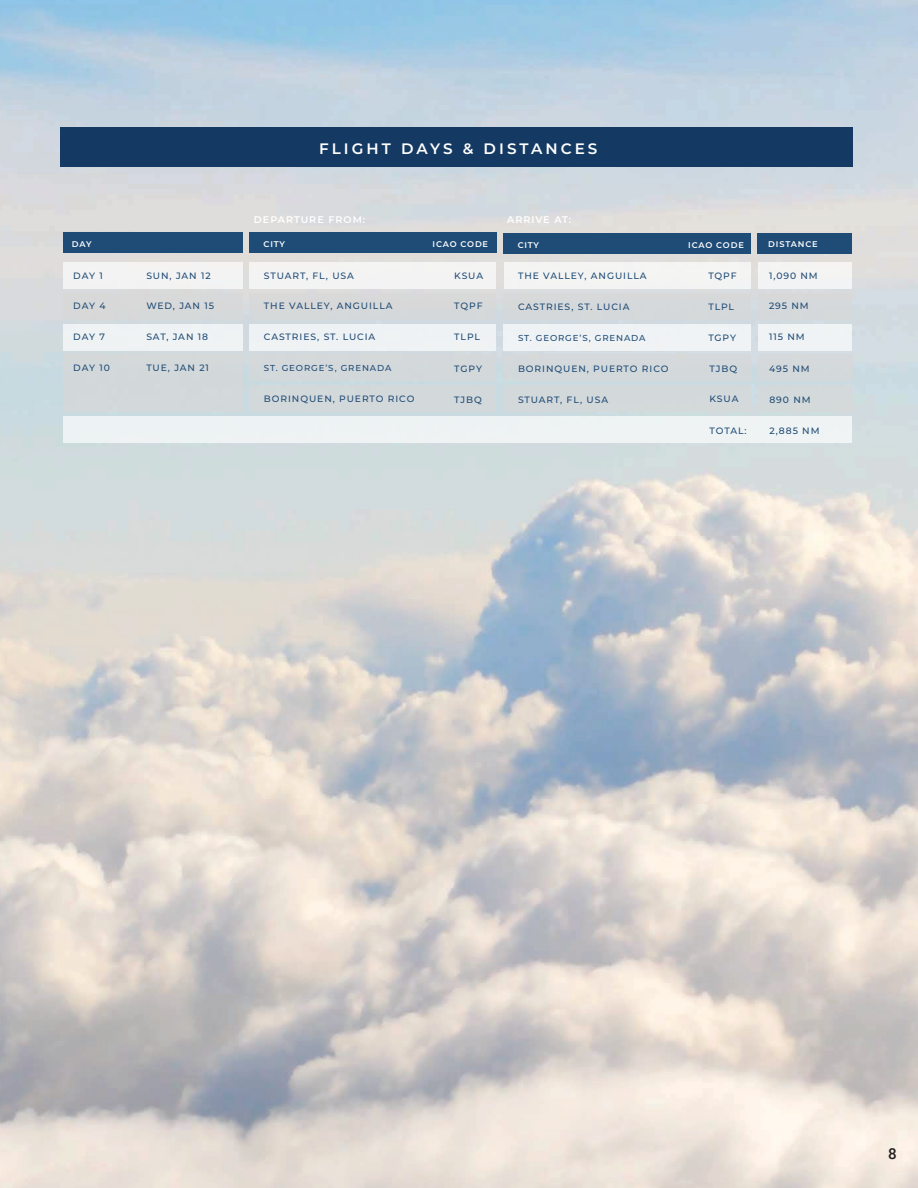
<style>
.page{position:relative;width:918px;height:1188px;background:#fff}
.page>*{position:absolute;margin:0;border:0;box-sizing:border-box;transform-origin:0 0}
.t1{font:600 15.15px "Montserrat";letter-spacing:.2em;color:#fff}
.t2{font:500 15.15px "Roboto";color:#231f20}
.t3{font:600 9.6px "Montserrat";letter-spacing:.1em;color:#fff}
.t4{font:500 9.3px "Montserrat";letter-spacing:.1em;color:#1f4c76}
.t5{font:500 8.7px "Montserrat";letter-spacing:.1em;color:#1f4c76}
.t6{font:600 8.25px "Montserrat";letter-spacing:.1em;color:#fff}
</style>
<div class="page">
<img style="left:0;top:0;width:918px;height:1188px">
<div style="left:60px;top:127px;width:793px;height:40px;background:#143a63"></div>
<div style="left:249px;top:262px;width:247px;height:27px;background:#f4f3f3"></div>
<div style="left:504px;top:262px;width:247px;height:27px;background:#f4f4f3"></div>
<div style="left:249px;top:232px;width:247px;height:21px;background:#1f4c76"></div>
<div style="left:503px;top:233px;width:248px;height:21px;background:#1f4c76"></div>
<div style="left:758px;top:262px;width:94px;height:27px;background:#f4f3f4"></div>
<div style="left:758px;top:233px;width:94px;height:21px;background:#1f4c76"></div>
<div style="left:249px;top:293px;width:247px;height:26px;background:#d8d8d8"></div>
<div style="left:503px;top:293px;width:248px;height:26px;background:#d8d8d8"></div>
<div style="left:758px;top:293px;width:94px;height:26px;background:#d8d8d8"></div>
<div style="left:63px;top:262px;width:180px;height:27px;background:#f4f3f3"></div>
<div style="left:63px;top:355px;width:180px;height:57px;background:#d8d8d8"></div>
<div style="left:63px;top:232px;width:180px;height:21px;background:#1f4c76"></div>
<div style="left:63px;top:293px;width:180px;height:26px;background:#d8d8d8"></div>
<div style="left:249px;top:324px;width:247px;height:26px;background:#eff2f4"></div>
<div style="left:503px;top:324px;width:248px;height:26px;background:#f0f3f5"></div>
<div style="left:758px;top:324px;width:94px;height:26px;background:#f0f3f5"></div>
<div style="left:249px;top:355px;width:247px;height:26px;background:#d8d8d8"></div>
<div style="left:503px;top:355px;width:247px;height:26px;background:#d8d8d8"></div>
<div style="left:758px;top:355px;width:95px;height:26px;background:#d8d8d8"></div>
<div style="left:63px;top:324px;width:180px;height:26px;background:#eff3f4"></div>
<div style="left:63px;top:416px;width:789px;height:27px;background:#eef3f4"></div>
<div style="left:249px;top:386px;width:247px;height:26px;background:#d8d8d8"></div>
<div style="left:503px;top:386px;width:247px;height:26px;background:#d8d8d8"></div>
<div style="left:758px;top:386px;width:95px;height:26px;background:#d8d8d8"></div>
<h1 class="t1" style="left:319px;top:138px;width:280px">FLIGHT DAYS &amp; DISTANCES</h1>
<p class="t6" style="left:72px;top:238px;width:21px">DAY</p>
<p class="t3" style="left:254px;top:212px;width:113px">DEPARTURE FROM:</p>
<p class="t3" style="left:507px;top:213px;width:66px">ARRIVE AT:</p>
<p class="t6" style="left:264px;top:238px;width:23px">CITY</p>
<p class="t6" style="left:433px;top:238px;width:57px">ICAO CODE</p>
<p class="t6" style="left:518px;top:239px;width:23px">CITY</p>
<p class="t6" style="left:688px;top:239px;width:57px">ICAO CODE</p>
<p class="t6" style="left:768px;top:238px;width:51px">DISTANCE</p>
<p class="t4" style="left:146px;top:269px;width:66px">SUN, JAN 12</p>
<p class="t4" style="left:769px;top:270px;width:50px">1,090 NM</p>
<p class="t4" style="left:264px;top:269px;width:92px">STUART, FL, USA</p>
<p class="t4" style="left:73px;top:269px;width:31px">DAY 1</p>
<p class="t4" style="left:73px;top:300px;width:34px">DAY 4</p>
<p class="t4" style="left:73px;top:331px;width:33px">DAY 7</p>
<p class="t4" style="left:146px;top:330px;width:63px">SAT, JAN 18</p>
<p class="t4" style="left:73px;top:361px;width:38px">DAY 10</p>
<p class="t4" style="left:518px;top:269px;width:130px">THE VALLEY, ANGUILLA</p>
<p class="t4" style="left:708px;top:269px;width:30px">TQPF</p>
<p class="t4" style="left:518px;top:300px;width:113px">CASTRIES, ST. LUCIA</p>
<p class="t4" style="left:708px;top:300px;width:27px">TLPL</p>
<p class="t5" style="left:518px;top:331px;width:129px">ST. GEORGE’S, GRENADA</p>
<p class="t4" style="left:708px;top:332px;width:29px">TGPY</p>
<p class="t4" style="left:454px;top:270px;width:30px">KSUA</p>
<p class="t4" style="left:264px;top:300px;width:130px">THE VALLEY, ANGUILLA</p>
<p class="t4" style="left:454px;top:300px;width:30px">TQPF</p>
<p class="t4" style="left:769px;top:300px;width:41px">295 NM</p>
<p class="t4" style="left:146px;top:300px;width:69px">WED, JAN 15</p>
<p class="t4" style="left:264px;top:330px;width:113px">CASTRIES, ST. LUCIA</p>
<p class="t4" style="left:454px;top:330px;width:27px">TLPL</p>
<p class="t4" style="left:769px;top:330px;width:37px">115 NM</p>
<p class="t5" style="left:264px;top:362px;width:129px">ST. GEORGE’S, GRENADA</p>
<p class="t4" style="left:518px;top:362px;width:152px">BORINQUEN, PUERTO RICO</p>
<p class="t4" style="left:146px;top:361px;width:64px">TUE, JAN 21</p>
<p class="t4" style="left:454px;top:362px;width:29px">TGPY</p>
<p class="t4" style="left:710px;top:362px;width:29px">TJBQ</p>
<p class="t4" style="left:769px;top:362px;width:42px">495 NM</p>
<p class="t4" style="left:264px;top:392px;width:152px">BORINQUEN, PUERTO RICO</p>
<p class="t4" style="left:454px;top:393px;width:29px">TJBQ</p>
<p class="t4" style="left:518px;top:393px;width:92px">STUART, FL, USA</p>
<p class="t4" style="left:710px;top:392px;width:30px">KSUA</p>
<p class="t4" style="left:769px;top:393px;width:43px">890 NM</p>
<p class="t4" style="left:710px;top:424px;width:39px">TOTAL:</p>
<p class="t4" style="left:770px;top:424px;width:52px">2,885 NM</p>
<h1 class="t2" style="left:888px;top:1143px;width:10px">8</h1>
</div>
